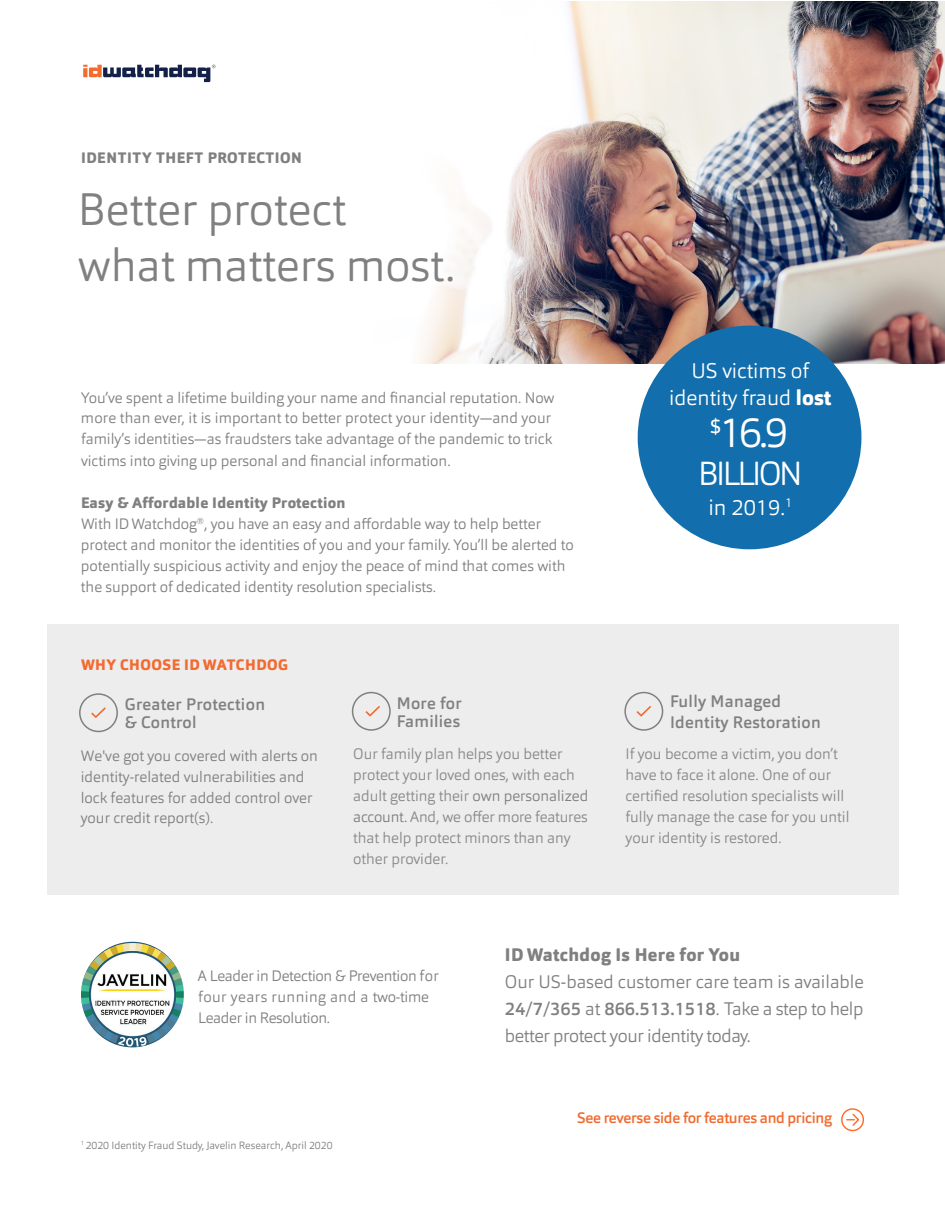
<style>
.page{position:relative;width:945px;height:1215px;background:#fff}
.page>*{position:absolute;margin:0;border:0;box-sizing:border-box;transform-origin:0 0}
.t1{font:300 45px/55.2px "Orgon";color:#7f807f}
.t2{font:300 42px "Orgon";color:#fff}
.t3{font:300 33px "Orgon";letter-spacing:-.08em;color:#fff}
.t4{font:300 21.9px "Orgon";color:#fff}
.t5{font:300 21px/27px "Orgon";color:#fff;text-align:center}
.t6{font:300 18px/27px "Orgon";letter-spacing:-.02em;color:#808080;text-align:justify}
.t7{font:800 18px "Orgon";letter-spacing:.02em;color:#7f807f}
.t8{font:500 16.5px/18px "Orgon";letter-spacing:.02em;color:#7f807f}
.t9{font:300 15px/21px "Orgon";color:#7f807f}
.t10{font:300 15px/21px "Orgon";color:#8a8989}
.t11{font:300 15px/20.9px "Orgon";color:#808080}
.t12{font:300 15px/21px "Orgon";letter-spacing:-.02em;color:#7f807f}
.t13{font:500 15px "Orgon";letter-spacing:-.02em;color:#f26b2f}
.t14{font:800 15px "Orgon";letter-spacing:.02em;color:#7f807f}
.t15{font:800 15px "Orgon";letter-spacing:.03em;color:#f26b2f}
.t16{font:300 10.5px "Orgon";color:#7f807f}
.s1{font-weight:800}
.s2{color:#f26a2f}
.s3{font-size:33px}
.s4{color:#7f8080}
.s5{color:#7f807f}
.s6{font-weight:500;color:#7f807f}
</style>
<div class="page">
<img style="left:729px;top:2px;width:216px;height:361px">
<svg style="left:83px;top:1px;width:646px;height:362px"></svg>
<svg style="left:83px;top:65px;width:133px;height:17px"></svg>
<div style="left:47px;top:624px;width:851px;height:271px;background:#ededed"></div>
<div style="left:79px;top:693px;width:39px;height:39px;border:2px solid #7f807f;border-radius:50%"></div>
<svg style="left:91px;top:707px;width:15px;height:11px"></svg>
<div style="left:352px;top:692px;width:39px;height:39px;border:2px solid #7f807f;border-radius:50%"></div>
<svg style="left:365px;top:706px;width:15px;height:11px"></svg>
<div style="left:624px;top:692px;width:39px;height:39px;border:2px solid #7f807f;border-radius:50%"></div>
<svg style="left:636px;top:706px;width:15px;height:11px"></svg>
<div style="left:638px;top:326px;width:223px;height:223px;background:#126eac;border-radius:50%"></div>
<img style="left:81px;top:942px;width:103px;height:105px">
<div style="left:841px;top:1108px;width:23px;height:23px;border:1px solid #ff6b2b;border-radius:50%"></div>
<svg style="left:847px;top:1112px;width:14px;height:15px"></svg>
<p class="t14" style="left:81px;top:148px;width:222px">IDENTITY THEFT PROTECTION</p>
<h1 class="t1" style="left:78px;top:182px;width:379px">Better protect<br>what matters most.</h1>
<p class="t9" style="left:81px;top:387px;width:475px">You’ve spent a lifetime building your name and financial reputation. Now more than ever, it is important to better protect your identity—and your family’s identities—as fraudsters take advantage of the pandemic to trick victims into giving up personal and financial information.</p>
<p class="t9" style="left:81px;top:492px;width:494px"><span class="s1">Easy &amp; Affordable Identity Protection<br></span>With ID Watchdog<sup>®</sup>, you have an easy and affordable way to help better protect and monitor the identities of you and your family. You’ll be alerted to potentially suspicious activity and enjoy the peace of mind that comes with the support of dedicated identity resolution specialists.</p>
<p class="t15" style="left:81px;top:655px;width:209px">WHY CHOOSE ID <span class="s2">WATCHDOG</span></p>
<h3 class="t5" style="left:669px;top:357px;width:164px">US victims of identity fraud <span class="s1">lost</span></h3>
<h2 class="t2" style="left:709px;top:406px;width:80px"><span class="s3">$</span>16.9</h2>
<h3 class="t3" style="left:698px;top:452px;width:106px">BILLION</h3>
<h3 class="t4" style="left:708px;top:493px;width:85px">in 2019.<sup>1</sup></h3>
<p class="t8" style="left:125px;top:696px;width:142px">Greater Protection &amp; Control</p>
<p class="t8" style="left:397px;top:694px;width:67px">More for<br>Families</p>
<p class="t8" style="left:670px;top:690px;width:152px;line-height:21px">Fully Managed<br>Identity Restoration</p>
<p class="t11" style="left:81px;top:745px;width:239px">We've got you covered with alerts on identity-related vulnerabilities and lock features for added control over your credit report(s).</p>
<p class="t10" style="left:353px;top:743px;width:237px">Our family plan helps you better protect your loved ones, with each adult getting their <span class="s4">own personalized account.</span> And, we offer more features that help protect minors than any other provider.</p>
<p class="t10" style="left:625px;top:743px;width:225px">If you become a victim, you don’t have to face it alone. One of our certified resolution specialists will fully manage the case for you until your identity is restored.</p>
<p class="t12" style="left:198px;top:965px;width:243px">A Leader in Detection &amp; Prevention for four years running and a two-time<br>Leader in Resolution.</p>
<p class="t16" style="left:81px;top:1138px;width:253px"><sup>1</sup> 2020 Identity Fraud Study, Javelin Research, April 2020</p>
<p class="t7" style="left:505px;top:943px;width:237px">ID Watchdog Is Here for You</p>
<p class="t6" style="left:505px;top:968px;width:360px"><span class="s5">Our US-based customer care team is available </span><span class="s6">24/7/365</span> <span class="s5">at</span> <span class="s6">866.513.1518</span><span class="s5">.</span> Take a step to help better protect your identity today.</p>
<p class="t13" style="left:577px;top:1108px;width:256px">See reverse side for features and pricing</p>
</div>
